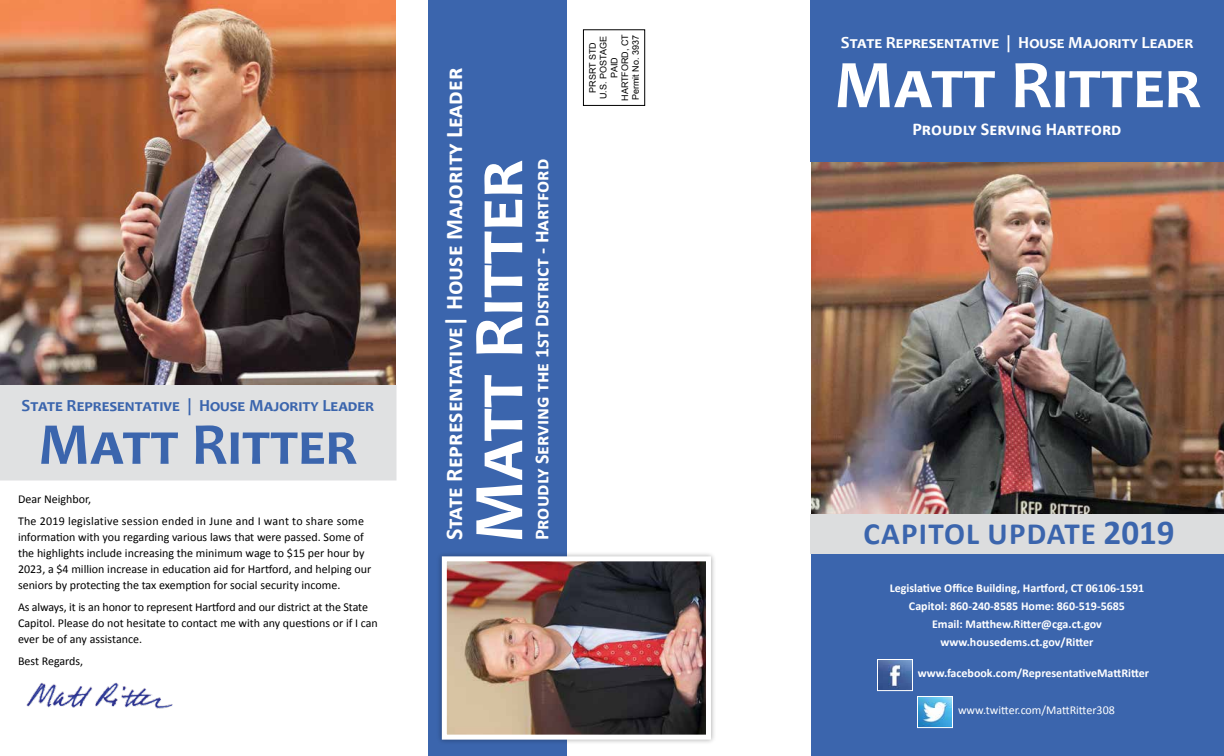
<style>
.page{position:relative;width:1224px;height:756px;background:#fff}
.page>*{position:absolute;margin:0;border:0;box-sizing:border-box;transform-origin:0 0}
.t1{font:700 72px "Candara";color:#fff}
.t2{font:700 69px "Candara";color:#fff}
.t3{font:700 60px "Candara";color:#3b65ad}
.t4{font:700 31px "Calibri";letter-spacing:.04em;color:#3b65ad}
.t5{font:700 24px "Calibri";color:#fff}
.t6{font:700 20px "Calibri";color:#fff}
.t7{font:700 18px "Calibri";color:#fff}
.t8{font:700 17px "Candara";color:#3b65ad}
.t9{font:700 17px "Candara";color:#fff}
.t10{font:12px/16px "Calibri";color:#000}
.t11{font:700 12px/18px "Calibri";color:#fff;text-align:center}
.t12{font:12px/22px "Calibri";letter-spacing:.02em;color:#000}
.t13{font:12px "Calibri";color:#fff}
.t14{font:9px/10.8px "Arial";color:#000;text-align:center}
.s1{font-size:35px}
</style>
<div class="page">
<img style="left:811px;top:162px;width:413px;height:352px">
<div style="left:811px;top:522px;width:413px;height:234px;background:#3b65ad"></div>
<img style="left:879px;top:661px;width:32px;height:28px">
<div style="left:877px;top:659px;width:36px;height:32px;border:1px solid #fff"></div>
<div style="left:428px;top:0;width:139px;height:756px;background:#3b65ad"></div>
<div style="left:583px;top:30px;width:62px;height:76px;border:1px solid #000"></div>
<img style="left:26px;top:682px;width:147px;height:27px">
<div style="left:810px;top:0;width:414px;height:162px;background:#3b65ad"></div>
<div style="left:436px;top:551px;width:280px;height:194px;background:#000;opacity:.35"></div>
<img style="left:448px;top:562px;width:257px;height:172px">
<div style="left:442px;top:556px;width:269px;height:184px;border:5px solid #fff"></div>
<img style="left:0;top:0;width:396px;height:385px">
<div style="left:810px;top:514px;width:414px;height:40px;background:#dcddde"></div>
<div style="left:0;top:385px;width:396px;height:95px;background:#e0e1e2"></div>
<img style="left:919px;top:698px;width:32px;height:28px">
<div style="left:917px;top:696px;width:36px;height:32px;border:1px solid #fff"></div>
<h3 class="t8" style="left:22px;top:395px;width:354px">State Representative | House Majority Leader</h3>
<h3 class="t3" style="left:38px;top:407px;width:320px">Matt Ritter</h3>
<p class="t12" style="left:18px;top:488px;width:348px">Dear Neighbor,<br>The 2019 legislative session ended in June and I want to share some</p>
<p class="t10" style="left:18px;top:529px;width:355px">information with you regarding various laws that were passed. Some of the highlights include increasing the minimum wage to $15 per hour by 2023, a $4 million increase in education aid for Hartford, and helping our seniors by protecting the tax exemption for social security income.</p>
<p class="t10" style="left:18px;top:599px;width:361px">As always, it is an honor to represent Hartford and our district at the State<br>Capitol. Please do not hesitate to contact me with any questions or if I can ever be of any assistance.</p>
<p class="t10" style="left:18px;top:653px;width:67px">Best Regards,</p>
<h3 class="t5" style="left:439px;top:540px;width:473px;rotate:-90deg">State Representative| House Majority Leader</h3>
<h1 class="t1" style="left:454px;top:543px;width:384px;rotate:-90deg">Matt Ritter</h1>
<h3 class="t6" style="left:529px;top:540px;width:383px;rotate:-90deg">Proudly Serving the 1st District - Hartford</h3>
<p class="t14" style="left:587px;top:101px;width:68px;rotate:-90deg">PRSRT STD<br>U.S. POSTAGE<br>PAID<br>HARTFORD, CT<br>Permit No. 3937</p>
<h3 class="t9" style="left:841px;top:32px;width:354px">State Representative | House Majority Leader</h3>
<h2 class="t2" style="left:834px;top:42px;width:368px">Matt Ritter</h2>
<h3 class="t7" style="left:912px;top:118px;width:211px">Proudly Serving Hartford</h3>
<h3 class="t4" style="left:864px;top:514px;width:313px">CAPITOL UPDATE <span class="s1">2019</span></h3>
<p class="t11" style="left:890px;top:579px;width:256px">Legislative Office Building, Hartford, CT 06106-1591<br>Capitol: 860-240-8585 Home: 860-519-5685<br>Email: Matthew.Ritter@cga.ct.gov www.housedems.ct.gov/Ritter</p>
<p class="t11" style="left:918px;top:664px;width:233px">www.facebook.com/RepresentativeMattRitter</p>
<p class="t13" style="left:958px;top:703px;width:158px">www.twitter.com/MattRitter308</p>
</div>
